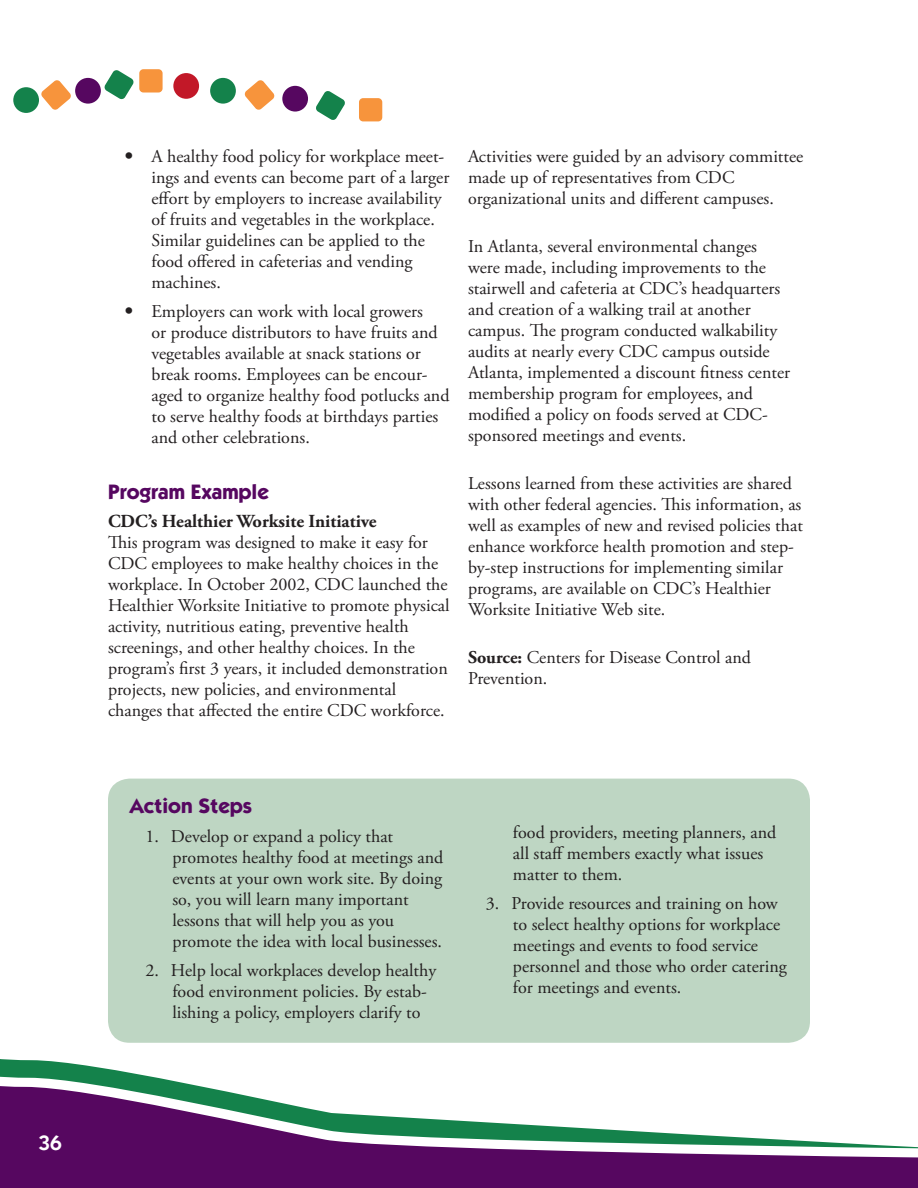
<style>
.page{position:relative;width:918px;height:1188px;background:#fff}
.page>*{position:absolute;margin:0;border:0;box-sizing:border-box;transform-origin:0 0}
.t1{font:700 21px "ITC Kabel Std";color:#560760}
.t2{font:600 21px "ITC Kabel Std";color:#fff}
.t3{font:700 18.3px "Adobe Garamond Pro";color:#231f20}
.t4{font:18px/21px "Adobe Garamond Pro";color:#231f20}
.s1{font-weight:700}
</style>
<div class="page">
<div style="left:359px;top:98px;width:23px;height:23px;background:#f7943c;border-radius:4px"></div>
<svg style="left:244px;top:80px;width:31px;height:30px"></svg>
<svg style="left:316px;top:91px;width:29px;height:29px"></svg>
<div style="left:210px;top:78px;width:26px;height:26px;background:#14824b;border-radius:50%"></div>
<div style="left:282px;top:86px;width:26px;height:26px;background:#560760;border-radius:50%"></div>
<div style="left:139px;top:69px;width:24px;height:24px;background:#f7943c;border-radius:4px"></div>
<svg style="left:41px;top:80px;width:30px;height:30px"></svg>
<svg style="left:104px;top:70px;width:30px;height:30px"></svg>
<div style="left:13px;top:87px;width:26px;height:26px;background:#14824b;border-radius:50%"></div>
<div style="left:75px;top:78px;width:26px;height:26px;background:#560760;border-radius:50%"></div>
<div style="left:173px;top:73px;width:26px;height:26px;background:#c21828;border-radius:50%"></div>
<div style="left:0;top:1149px;width:917px;height:39px;background:#560760"></div>
<svg style="left:0;top:1059px;width:917px;height:90px"></svg>
<svg style="left:917px;top:1147px;width:1px;height:41px"></svg>
<div style="left:108px;top:779px;width:702px;height:264px;background:#bed6c3;border-radius:22px"></div>
<p class="t2" style="left:39px;top:1130px;width:25px">36</p>
<p class="t4" style="left:151px;top:146px;width:299px;text-indent:-27px">• A healthy food policy for workplace meet&shy;ings and events can become part of a larger effort by employers to increase availability of fruits and vegetables in the workplace.<br>Similar guidelines can be applied to the food offered in cafeterias and vending machines.</p>
<p class="t4" style="left:151px;top:302px;width:300px;text-indent:-27px">• Employers can work with local growers<br>or produce distributors to have fruits and vegetables available at snack stations or break rooms. Employees can be encour&shy;aged to organize healthy food potlucks and to serve healthy foods at birthdays parties and other celebrations.</p>
<h3 class="t1" style="left:108px;top:479px;width:163px">Program Example</h3>
<h4 class="t3" style="left:108px;top:511px;width:270px">CDC’s Healthier Worksite Initiative</h4>
<p class="t4" style="left:108px;top:533px;width:343px">This program was designed to make it easy for CDC employees to make healthy choices in the workplace. In October 2002, CDC launched the Healthier Worksite Initiative to promote physical activity, nutritious eating, preventive health screenings, and other healthy choices. In the program’s first 3 years, it included demonstration projects, new policies, and environmental changes that affected the entire CDC workforce.</p>
<p class="t4" style="left:468px;top:146px;width:337px">Activities were guided by an advisory committee made up of representatives from CDC organizational units and different campuses.</p>
<p class="t4" style="left:468px;top:236px;width:324px">In Atlanta, several environmental changes were made, including improvements to the stairwell and cafeteria at CDC’s headquarters and creation of a walking trail at another campus. The program conducted walkability audits at nearly every CDC campus outside Atlanta, implemented a discount fitness center membership program for employees, and modified a policy on foods served at CDC&shy;sponsored meetings and events.</p>
<p class="t4" style="left:468px;top:473px;width:336px">Lessons learned from these activities are shared with other federal agencies. This information, as well as examples of new and revised policies that enhance workforce health promotion and step&shy;by-step instructions for implementing similar programs, are available on CDC’s Healthier Worksite Initiative Web site.</p>
<p class="t4" style="left:468px;top:647px;width:285px"><span class="s1">Source:</span> Centers for Disease Control and<br>Prevention.</p>
<h3 class="t1" style="left:130px;top:793px;width:124px">Action Steps</h3>
<p class="t4" style="left:172px;top:826px;width:272px;text-indent:-27px">1. Develop or expand a policy that promotes healthy food at meetings and events at your own work site. By doing so, you will learn many important lessons that will help you as you promote the idea with local businesses.</p>
<p class="t4" style="left:172px;top:961px;width:265px;text-indent:-27px">2. Help local workplaces develop healthy food environment policies. By estab&shy;lishing a policy, employers clarify to</p>
<p class="t4" style="left:513px;top:822px;width:265px">food providers, meeting planners, and all staff members exactly what issues matter to them.</p>
<p class="t4" style="left:513px;top:894px;width:275px;text-indent:-27px">3. Provide resources and training on how to select healthy options for workplace meetings and events to food service personnel and those who order catering for meetings and events.</p>
</div>
